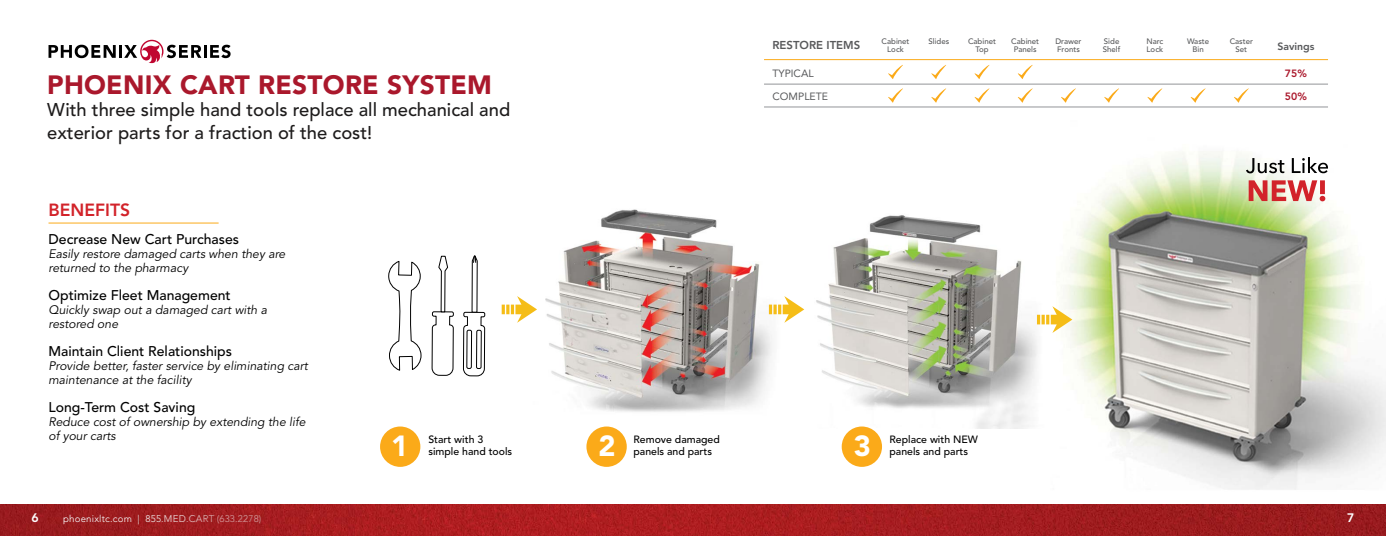
<style>
.page{position:relative;width:1386px;height:536px;background:#fff}
.page>*{position:absolute;margin:0;border:0;box-sizing:border-box;transform-origin:0 0}
.t1{font:900 28.88px "Avenir LT Pro";color:#fff}
.t2{font:900 26.25px "Avenir LT Pro";letter-spacing:.01em;color:#aa182c}
.t3{font:500 18.38px/22.8px "Avenir LT Pro";color:#1e1c1c}
.t4{font:800 17.5px "Avenir LT Pro";color:#d2232a}
.t5{font:500 14px "Avenir LT Pro";color:#000}
.t6{font:italic 12.25px/14px "Avenir LT Pro";color:#000}
.t7{font:800 12.25px "Avenir LT Pro";color:#fff}
.t8{font:800 11.38px "Avenir LT Pro";color:#58595b}
.t9{font:500 10.5px/12.7px "Avenir LT Pro";color:#000}
.t10{font:10.5px "Avenir LT Pro";color:#58595b}
.t11{font:800 10.5px "Avenir LT Pro";color:#58595b}
.t12{font:800 10.5px "Avenir LT Pro";color:#aa182c}
.t13{font:300 9.62px "Avenir LT Pro";letter-spacing:.025em;color:#fff}
.t14{font:500 7.88px/7.9px "Avenir LT Pro";color:#58595b;text-align:center}
</style>
<div class="page">
<img style="left:545px;top:209px;width:241px;height:203px">
<img style="left:0;top:504px;width:1386px;height:32px">
<div style="left:32px;top:512px;width:6px;height:9px;background:#000;opacity:.1"></div>
<div style="left:1348px;top:512px;width:6px;height:9px;background:#fff;opacity:.75"></div>
<div style="left:1348px;top:513px;width:6px;height:8px;background:#000;opacity:.1"></div>
<div style="left:64px;top:514px;width:197px;height:10px;background:#9f1c1f"></div>
<div style="left:64px;top:514px;width:197px;height:9px;background:#000;opacity:.15"></div>
<img style="left:1061px;top:151px;width:325px;height:339px">
<svg style="left:49px;top:40px;width:182px;height:23px"></svg>
<img style="left:804px;top:215px;width:234px;height:213px">
<hr style="left:49px;top:222px;width:170px;height:1px;background:#fbaa19">
<div style="left:380px;top:426px;width:40px;height:40px;background:#fbaa19;border-radius:50%"></div>
<div style="left:586px;top:426px;width:41px;height:40px;background:#fbaa19;border-radius:50%"></div>
<div style="left:842px;top:426px;width:40px;height:40px;background:#fbaa19;border-radius:50%"></div>
<svg style="left:389px;top:261px;width:33px;height:110px"></svg>
<svg style="left:431px;top:255px;width:23px;height:121px"></svg>
<svg style="left:463px;top:255px;width:22px;height:121px"></svg>
<svg style="left:502px;top:296px;width:35px;height:26px"></svg>
<svg style="left:769px;top:296px;width:35px;height:26px"></svg>
<svg style="left:1037px;top:306px;width:35px;height:27px"></svg>
<svg style="left:1249px;top:180px;width:76px;height:21px;background:#de7d79"></svg>
<svg style="left:1246px;top:157px;width:82px;height:16px"></svg>
<hr style="left:764px;top:59px;width:564px;height:1px;background:#fbaa19">
<hr style="left:764px;top:84px;width:564px;height:1px;background:#939598">
<hr style="left:764px;top:107px;width:564px;height:1px;background:#939598">
<svg style="left:888px;top:65px;width:15px;height:14px"></svg>
<svg style="left:888px;top:88px;width:15px;height:15px"></svg>
<svg style="left:975px;top:88px;width:14px;height:15px"></svg>
<svg style="left:975px;top:65px;width:14px;height:14px"></svg>
<svg style="left:1061px;top:88px;width:15px;height:15px"></svg>
<svg style="left:1147px;top:88px;width:15px;height:15px"></svg>
<svg style="left:931px;top:88px;width:15px;height:15px"></svg>
<svg style="left:931px;top:65px;width:15px;height:14px"></svg>
<svg style="left:1018px;top:88px;width:15px;height:15px"></svg>
<svg style="left:1018px;top:65px;width:15px;height:14px"></svg>
<svg style="left:1104px;top:88px;width:15px;height:15px"></svg>
<svg style="left:1191px;top:88px;width:15px;height:15px"></svg>
<svg style="left:1234px;top:88px;width:15px;height:15px"></svg>
<h2 class="t2" style="left:47px;top:69px;width:446px">PHOENIX CART RESTORE SYSTEM</h2>
<h3 class="t3" style="left:47px;top:99px;width:465px">With three simple hand tools replace all mechanical and exterior parts for a fraction of the cost!</h3>
<p class="t14" style="left:882px;top:38px;width:30px">Cabinet<br>Lock</p>
<p class="t14" style="left:1011px;top:38px;width:30px">Cabinet<br>Panels</p>
<p class="t14" style="left:1146px;top:38px;width:18px;text-align:left">Narc<br>Lock</p>
<p class="t14" style="left:928px;top:38px;width:22px">Slides</p>
<p class="t14" style="left:1055px;top:38px;width:28px;text-align:left">Drawer<br>Fronts</p>
<p class="t14" style="left:1187px;top:38px;width:24px">Waste<br>Bin</p>
<p class="t14" style="left:968px;top:38px;width:30px">Cabinet<br>Top</p>
<p class="t14" style="left:1103px;top:38px;width:19px;text-align:left">Side<br>Shelf</p>
<p class="t14" style="left:1230px;top:38px;width:25px">Caster<br>Set</p>
<p class="t8" style="left:772px;top:39px;width:89px">RESTORE ITEMS</p>
<p class="t11" style="left:1277px;top:41px;width:39px">Savings</p>
<p class="t12" style="left:1285px;top:67px;width:23px">75%</p>
<p class="t12" style="left:1285px;top:90px;width:23px">50%</p>
<p class="t10" style="left:772px;top:67px;width:43px">TYPICAL</p>
<p class="t10" style="left:772px;top:90px;width:57px">COMPLETE</p>
<h3 class="t4" style="left:49px;top:200px;width:83px">BENEFITS</h3>
<p class="t5" style="left:49px;top:231px;width:192px">Decrease New Cart Purchases</p>
<p class="t6" style="left:49px;top:247px;width:238px">Easily restore damaged carts when they are returned to the pharmacy</p>
<p class="t5" style="left:49px;top:287px;width:184px">Optimize Fleet Management</p>
<p class="t6" style="left:49px;top:303px;width:220px">Quickly swap out a damaged cart with a restored one</p>
<p class="t5" style="left:49px;top:343px;width:185px">Maintain Client Relationships</p>
<p class="t6" style="left:49px;top:359px;width:261px">Provide better, faster service by eliminating cart maintenance at the facility</p>
<p class="t5" style="left:49px;top:399px;width:148px">Long-Term Cost Saving</p>
<p class="t6" style="left:49px;top:415px;width:259px">Reduce cost of ownership by extending the life of your carts</p>
<p class="t9" style="left:428px;top:432px;width:85px">Start with 3 simple hand tools</p>
<p class="t9" style="left:633px;top:432px;width:88px">Remove damaged panels and parts</p>
<p class="t9" style="left:890px;top:432px;width:90px">Replace with NEW panels and parts</p>
<h1 class="t1" style="left:391px;top:428px;width:19px">1</h1>
<h1 class="t1" style="left:598px;top:428px;width:19px">2</h1>
<h1 class="t1" style="left:854px;top:428px;width:19px">3</h1>
<p class="t7" style="left:32px;top:510px;width:9px">6</p>
<p class="t13" style="left:63px;top:512px;width:200px">phoenixltc.com | 855.MED.CART (633.2278)</p>
<p class="t7" style="left:1347px;top:510px;width:9px">7</p>
</div>
